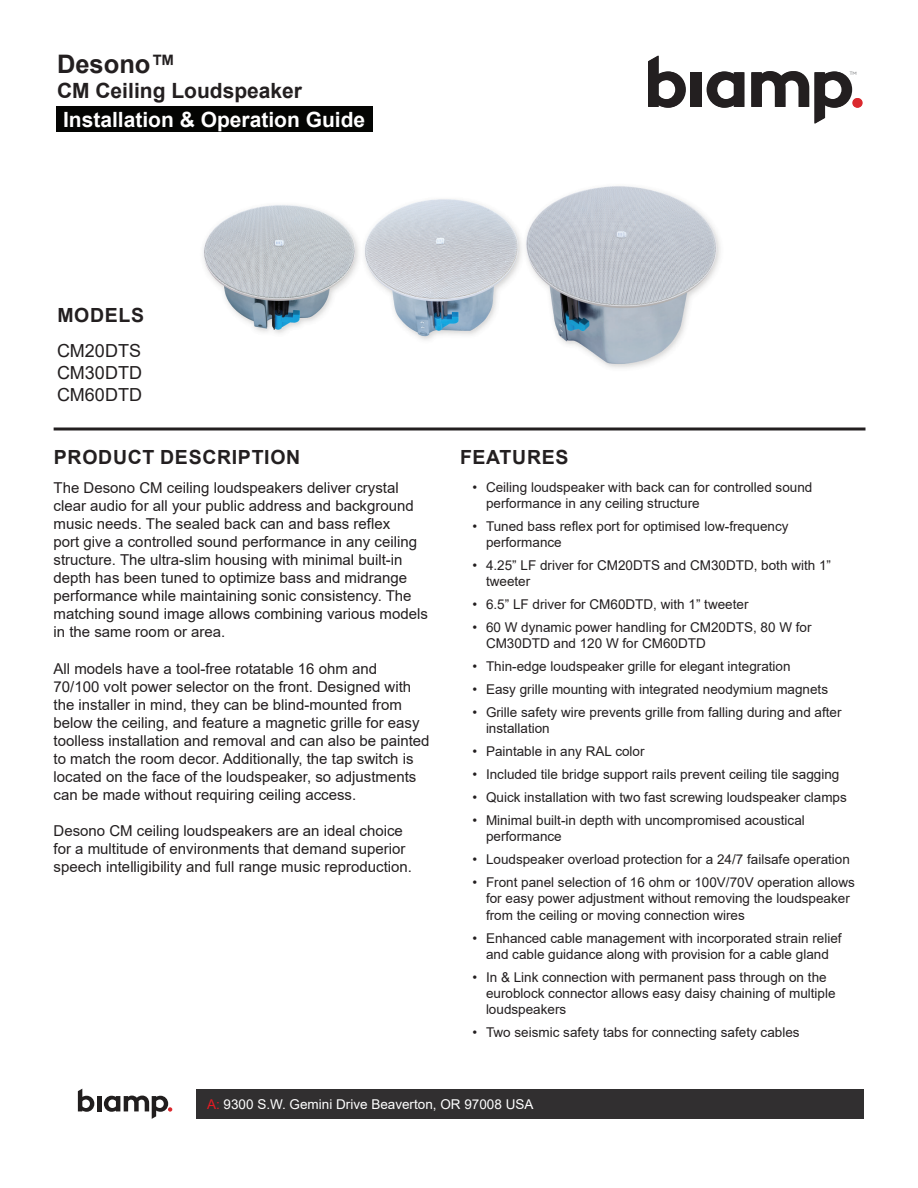
<style>
.page{position:relative;width:918px;height:1188px;background:#fff}
.page>*{position:absolute;margin:0;border:0;box-sizing:border-box;transform-origin:0 0}
.Title__Product{font:700 25.5px "Arial";color:#231f20}
.t1{font:700 21px "Arial";color:#fff}
.Title__type_of_doc{font:700 21px "Arial";color:#231f20}
.Heading__1__13pt_Bol{font:700 19.5px "Arial";letter-spacing:.035em;color:#231f20}
.Body_Text-12pt{font:18px "Arial";color:#231f20}
.Body_Text_10pt_reg{font:15px/18px "Arial";color:#231f20}
.t2{font:13.5px/16.2px "Arial";color:#231f20}
.t3{font:13.5px "Arial";color:#fff}
.s1{color:#e51a23}
</style>
<div class="page">
<div style="left:691px;top:72px;width:10px;height:35px;background:#231f20"></div>
<svg style="left:78px;top:1089px;width:16px;height:23px"></svg>
<hr style="left:97px;top:1096px;width:4px;height:15px;background:#211e1e">
<svg style="left:104px;top:1096px;width:68px;height:23px"></svg>
<div style="left:197px;top:1089px;width:667px;height:30px;background:#312f30"></div>
<div style="left:56px;top:106px;width:316px;height:26px;background:#040503"></div>
<svg style="left:648px;top:56px;width:38px;height:52px"></svg>
<div style="left:692px;top:72px;width:10px;height:35px;background:#231f20"></div>
<svg style="left:707px;top:72px;width:38px;height:36px"></svg>
<div style="left:853px;top:98px;width:10px;height:10px;background:#db292e;border-radius:50%"></div>
<svg style="left:751px;top:71px;width:105px;height:53px"></svg>
<hr style="left:54px;top:428px;width:812px;height:2px;background:#231f20">
<img style="left:203px;top:186px;width:517px;height:182px">
<p class="Title__Product" style="left:57px;top:46px;width:121px">Desono™</p>
<p class="Title__type_of_doc" style="left:57px;top:76px;width:247px">CM Ceiling Loudspeaker</p>
<p class="t1" style="left:63px;top:105px;width:304px">Installation &amp; Operation Guide</p>
<p class="Heading__1__13pt_Bol" style="left:57px;top:302px;width:88px">MODELS</p>
<p class="Body_Text-12pt" style="left:57px;top:339px;width:86px">CM20DTS</p>
<p class="Body_Text-12pt" style="left:57px;top:360px;width:86px">CM30DTD</p>
<p class="Body_Text-12pt" style="left:57px;top:382px;width:86px">CM60DTD</p>
<p class="Heading__1__13pt_Bol" style="left:54px;top:443px;width:248px">PRODUCT DESCRIPTION</p>
<p class="Heading__1__13pt_Bol" style="left:460px;top:443px;width:110px">FEATURES</p>
<p class="Body_Text_10pt_reg" style="left:54px;top:478px;width:376px">The Desono CM ceiling loudspeakers deliver crystal clear audio for all your public address and background music needs. The sealed back can and bass reflex<br>port give a controlled sound performance in any ceiling structure. The ultra-slim housing with minimal built-in depth has been tuned to optimize bass and midrange performance while maintaining sonic consistency. The matching sound image allows combining various models in the same room or area.</p>
<p class="Body_Text_10pt_reg" style="left:54px;top:659px;width:378px">All models have a tool-free rotatable 16 ohm and<br>70/100 volt power selector on the front. Designed with the installer in mind, they can be blind-mounted from below the ceiling, and feature a magnetic grille for easy toolless installation and removal and can also be painted to match the room decor. Additionally, the tap switch is located on the face of the loudspeaker, so adjustments can be made without requiring ceiling access.</p>
<p class="Body_Text_10pt_reg" style="left:54px;top:822px;width:360px">Desono CM ceiling loudspeakers are an ideal choice for a multitude of environments that demand superior speech intelligibility and full range music reproduction.</p>
<p class="t2" style="left:486px;top:479px;width:328px;text-indent:-14px">• Ceiling loudspeaker with back can for controlled sound performance in any ceiling structure</p>
<p class="t2" style="left:486px;top:518px;width:304px;text-indent:-14px">• Tuned bass reflex port for optimised low-frequency performance</p>
<p class="t2" style="left:486px;top:557px;width:347px;text-indent:-14px">• 4.25” LF driver for CM20DTS and CM30DTD, both with 1” tweeter</p>
<p class="t2" style="left:472px;top:596px;width:278px">• 6.5” LF driver for CM60DTD, with 1” tweeter</p>
<p class="t2" style="left:486px;top:619px;width:327px;text-indent:-14px">• 60 W dynamic power handling for CM20DTS, 80 W for<br>CM30DTD and 120 W for CM60DTD</p>
<p class="t2" style="left:472px;top:658px;width:320px">• Thin-edge loudspeaker grille for elegant integration</p>
<p class="t2" style="left:472px;top:681px;width:357px">• Easy grille mounting with integrated neodymium magnets</p>
<p class="t2" style="left:486px;top:704px;width:357px;text-indent:-14px">• Grille safety wire prevents grille from falling during and after installation</p>
<p class="t2" style="left:472px;top:743px;width:174px">• Paintable in any RAL color</p>
<p class="t2" style="left:472px;top:766px;width:368px">• Included tile bridge support rails prevent ceiling tile sagging</p>
<p class="t2" style="left:472px;top:789px;width:376px">• Quick installation with two fast screwing loudspeaker clamps</p>
<p class="t2" style="left:486px;top:812px;width:320px;text-indent:-14px">• Minimal built-in depth with uncompromised acoustical performance</p>
<p class="t2" style="left:472px;top:851px;width:379px">• Loudspeaker overload protection for a 24/7 failsafe operation</p>
<p class="t2" style="left:486px;top:874px;width:370px;text-indent:-14px">• Front panel selection of 16 ohm or 100V/70V operation allows for easy power adjustment without removing the loudspeaker from the ceiling or moving connection wires</p>
<p class="t2" style="left:472px;top:930px;width:371px;text-align:center">• Enhanced cable management with incorporated strain relief and cable guidance along with provision for a cable gland</p>
<p class="t2" style="left:486px;top:969px;width:351px;text-indent:-14px">• In &amp; Link connection with permanent pass through on the euroblock connector allows easy daisy chaining of multiple loudspeakers</p>
<p class="t2" style="left:472px;top:1024px;width:329px">• Two seismic safety tabs for connecting safety cables</p>
<p class="t3" style="left:207px;top:1095px;width:328px"><span class="s1">A:</span> 9300 S.W. Gemini Drive Beaverton, OR 97008 USA</p>
</div>
